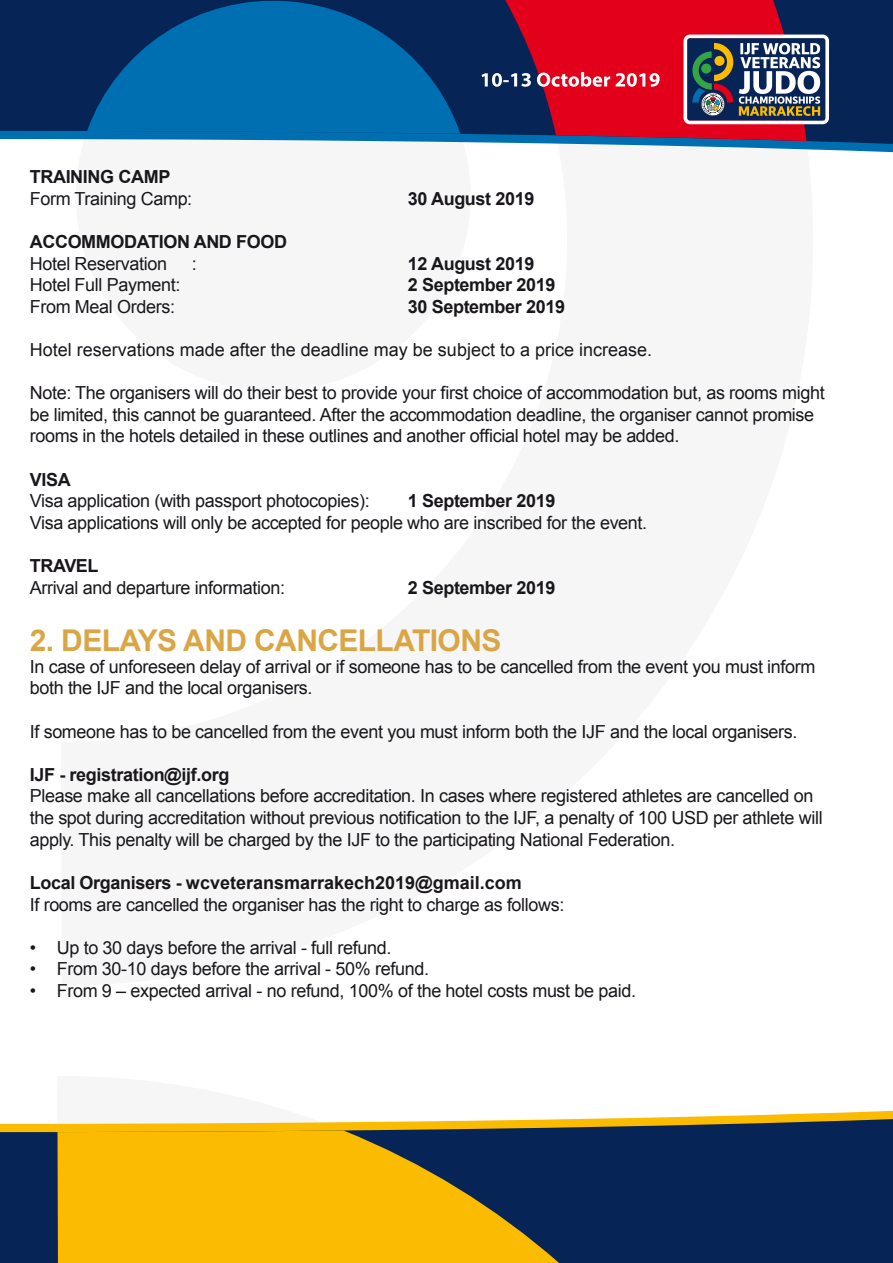
<style>
.page{position:relative;width:893px;height:1263px;background:#fff}
.page>*{position:absolute;margin:0;border:0;box-sizing:border-box;transform-origin:0 0}
.t1{font:700 30px "Arial";letter-spacing:-.02em;color:#daa645}
.t2{font:18px/21.6px "Arial";letter-spacing:-.02em;color:#1a171c}
.t3{font:700 18px "Arial";letter-spacing:-.02em;color:#1a171c}
.t4{font:18px "Arial";color:#1a171c}
.t5{font:700 18px "Arial";color:#1a171c}
</style>
<div class="page">
<svg style="left:581px;top:1111px;width:312px;height:8px"></svg>
<svg style="left:0;top:1119px;width:893px;height:144px;background:#243852"></svg>
<svg style="left:579px;top:144px;width:314px;height:8px"></svg>
<svg style="left:0;top:0;width:893px;height:144px;background:#143c6d"></svg>
<svg style="left:58px;top:1130px;width:501px;height:133px;background:#cb9e10"></svg>
<svg style="left:87px;top:0;width:373px;height:134px;background:#015a99"></svg>
<svg style="left:482px;top:0;width:347px;height:141px;background:#942d49"></svg>
<p class="t3" style="left:30px;top:165px;width:142px">TRAINING CAMP</p>
<p class="t2" style="left:30px;top:188px;width:164px">Form Training Camp:</p>
<p class="t3" style="left:408px;top:187px;width:128px">30 August 2019</p>
<p class="t3" style="left:30px;top:230px;width:259px">ACCOMMODATION AND FOOD</p>
<p class="t2" style="left:30px;top:253px;width:139px">Hotel Reservation</p>
<p class="t2" style="left:192px;top:253px;width:7px">:</p>
<p class="t3" style="left:408px;top:251px;width:128px">12 August 2019</p>
<p class="t2" style="left:30px;top:274px;width:152px">Hotel Full Payment:</p>
<p class="t3" style="left:408px;top:273px;width:149px">2 September 2019</p>
<p class="t2" style="left:30px;top:296px;width:147px">From Meal Orders:</p>
<p class="t3" style="left:408px;top:295px;width:159px">30 September 2019</p>
<p class="t4" style="left:30px;top:338px;width:624px">Hotel reservations made after the deadline may be subject to a price increase.</p>
<p class="t2" style="left:30px;top:382px;width:796px">Note: The organisers will do their best to provide your first choice of accommodation but, as rooms might be limited, this cannot be guaranteed. After the accommodation deadline, the organiser cannot promise rooms in the hotels detailed in these outlines and another official hotel may be added.</p>
<p class="t3" style="left:30px;top:467px;width:42px">VISA</p>
<p class="t2" style="left:30px;top:490px;width:341px">Visa application (with passport photocopies):</p>
<p class="t3" style="left:408px;top:489px;width:149px">1 September 2019</p>
<p class="t2" style="left:30px;top:512px;width:619px">Visa applications will only be accepted for people who are inscribed for the event.</p>
<p class="t3" style="left:30px;top:554px;width:70px">TRAVEL</p>
<p class="t2" style="left:30px;top:577px;width:257px">Arrival and departure information:</p>
<p class="t3" style="left:408px;top:575px;width:149px">2 September 2019</p>
<h1 class="t1" style="left:30px;top:621px;width:473px">2. DELAYS AND CANCELLATIONS</h1>
<p class="t2" style="left:30px;top:656px;width:787px">In case of unforeseen delay of arrival or if someone has to be cancelled from the event you must inform both the IJF and the local organisers.</p>
<p class="t2" style="left:30px;top:721px;width:769px">If someone has to be cancelled from the event you must inform both the IJF and the local organisers.</p>
<p class="t3" style="left:30px;top:763px;width:201px">IJF - registration@ijf.org</p>
<p class="t2" style="left:30px;top:785px;width:794px">Please make all cancellations before accreditation. In cases where registered athletes are cancelled on the spot during accreditation without previous notification to the IJF, a penalty of 100 USD per athlete will apply. This penalty will be charged by the IJF to the participating National Federation.</p>
<p class="t5" style="left:30px;top:871px;width:493px">Local Organisers - wcveteransmarrakech2019@gmail.com</p>
<p class="t2" style="left:30px;top:893px;width:536px">If rooms are cancelled the organiser has the right to charge as follows:</p>
<p class="t2" style="left:30px;top:937px;width:363px">• Up to 30 days before the arrival - full refund.</p>
<p class="t2" style="left:30px;top:958px;width:401px">• From 30-10 days before the arrival - 50% refund.</p>
<p class="t2" style="left:30px;top:980px;width:608px">• From 9 – expected arrival - no refund, 100% of the hotel costs must be paid.</p>
</div>
